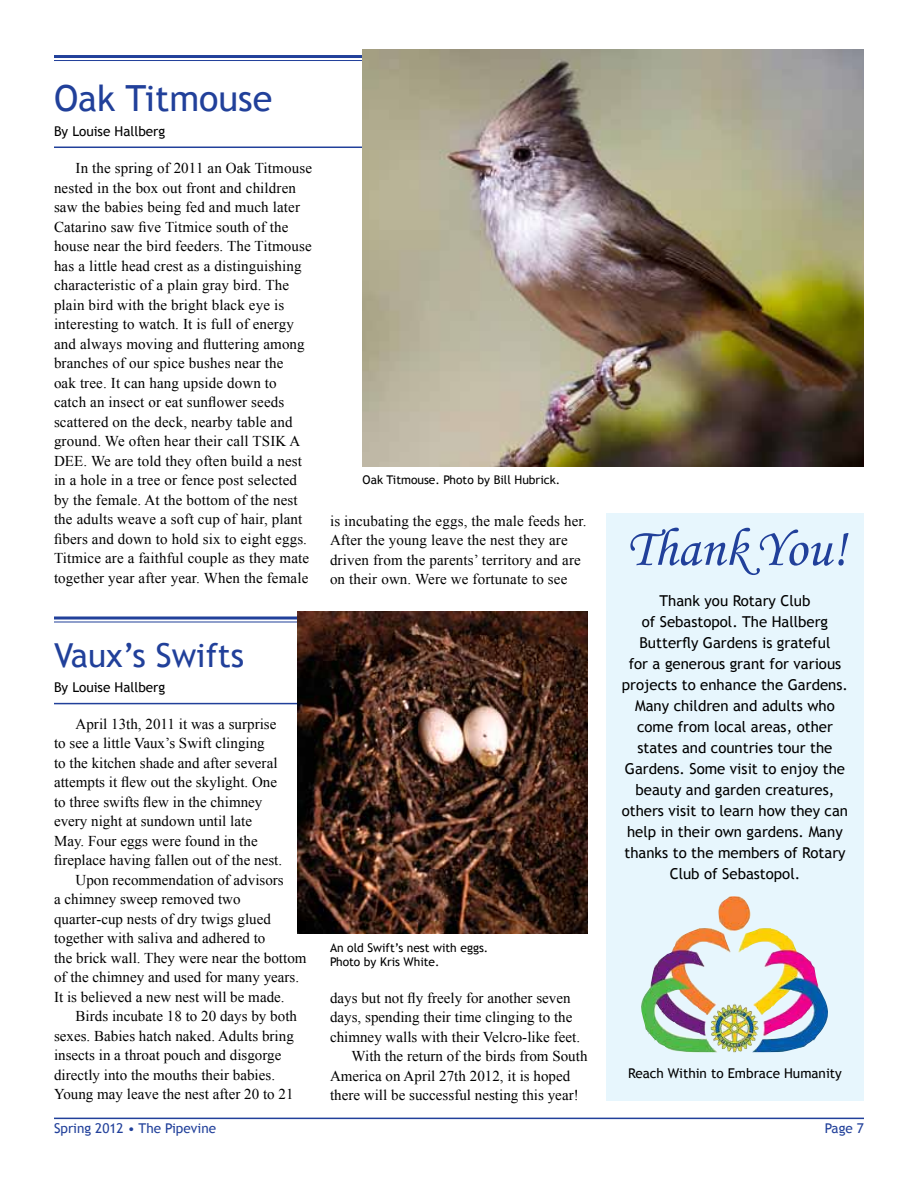
<style>
.page{position:relative;width:918px;height:1188px;background:#fff}
.page>*{position:absolute;margin:0;border:0;box-sizing:border-box;transform-origin:0 0}
.t1{font:54px "Monotype Corsiva";color:#21409a}
.t2{font:36px "Trebuchet MS";color:#21409a}
.t3{font:33px "Trebuchet MS";color:#21409a}
.t4{font:15px/19.5px "Times New Roman";letter-spacing:.01em;color:#000}
.t5{font:15px/21px "Trebuchet MS";color:#000;text-align:center}
.t6{font:13.5px "Trebuchet MS";color:#000}
.t7{font:13.5px "Trebuchet MS";color:#21409a}
.t8{font:12px/14.2px "Trebuchet MS";color:#000}
</style>
<div class="page">
<hr style="left:54px;top:1118px;width:810px;height:1px;background:#21409a">
<div style="left:606px;top:513px;width:258px;height:587px;background:#e7f6fd"></div>
<hr style="left:54px;top:55px;width:534px;height:3px;background:#21409a">
<hr style="left:54px;top:60px;width:534px;height:1px;background:#21409a">
<svg style="left:54px;top:616px;width:243px;height:4px"></svg>
<hr style="left:54px;top:621px;width:534px;height:1px;background:#21409a">
<hr style="left:54px;top:147px;width:534px;height:1px;background:#21409a">
<img style="left:363px;top:49px;width:501px;height:417px">
<hr style="left:54px;top:703px;width:534px;height:1px;background:#21409a">
<img style="left:641px;top:896px;width:187px;height:157px">
<img style="left:297px;top:611px;width:291px;height:322px">
<h2 class="t2" style="left:54px;top:77px;width:220px">Oak Titmouse</h2>
<p class="t6" style="left:54px;top:123px;width:113px">By Louise Hallberg</p>
<p class="t4" style="left:54px;top:158px;width:260px;text-indent:22px">In the spring of 2011 an Oak Titmouse nested in the box out front and children saw the babies being fed and much later Catarino saw five Titmice south of the house near the bird feeders. The Titmouse has a little head crest as a distinguishing characteristic of a plain gray bird. The plain bird with the bright black eye is interesting to watch. It is full of energy and always moving and fluttering among branches of our spice bushes near the<br>oak tree. It can hang upside down to catch an insect or eat sunflower seeds scattered on the deck, nearby table and ground. We often hear their call TSIK A DEE. We are told they often build a nest in a hole in a tree or fence post selected by the female. At the bottom of the nest the adults weave a soft cup of hair, plant fibers and down to hold six to eight eggs.<br>Titmice are a faithful couple as they mate together year after year. When the female</p>
<p class="t8" style="left:363px;top:473px;width:199px">Oak Titmouse. Photo by Bill Hubrick.</p>
<p class="t4" style="left:330px;top:511px;width:258px">is incubating the eggs, the male feeds her.<br>After the young leave the nest they are driven from the parents’ territory and are on their own. Were we fortunate to see</p>
<h3 class="t3" style="left:54px;top:636px;width:192px">Vaux’s Swifts</h3>
<p class="t6" style="left:54px;top:679px;width:113px">By Louise Hallberg</p>
<p class="t4" style="left:76px;top:714px;width:202px">April 13th, 2011 it was a surprise</p>
<p class="t4" style="left:54px;top:733px;width:212px">to see a little Vaux’s Swift clinging</p>
<p class="t4" style="left:54px;top:753px;width:225px">to the kitchen shade and after several</p>
<p class="t4" style="left:54px;top:772px;width:225px">attempts it flew out the skylight. One</p>
<p class="t4" style="left:54px;top:792px;width:210px">to three swifts flew in the chimney</p>
<p class="t4" style="left:54px;top:811px;width:200px">every night at sundown until late</p>
<p class="t4" style="left:54px;top:831px;width:205px">May. Four eggs were found in the</p>
<p class="t4" style="left:54px;top:850px;width:230px">fireplace having fallen out of the nest.</p>
<p class="t4" style="left:76px;top:870px;width:210px">Upon recommendation of advisors</p>
<p class="t4" style="left:54px;top:889px;width:188px">a chimney sweep removed two</p>
<p class="t4" style="left:54px;top:909px;width:218px">quarter-cup nests of dry twigs glued</p>
<p class="t4" style="left:54px;top:928px;width:213px">together with saliva and adhered to</p>
<p class="t4" style="left:54px;top:948px;width:254px">the brick wall. They were near the bottom</p>
<p class="t4" style="left:54px;top:967px;width:247px">of the chimney and used for many years.</p>
<p class="t4" style="left:54px;top:987px;width:232px">It is believed a new nest will be made.</p>
<p class="t4" style="left:76px;top:1006px;width:223px">Birds incubate 18 to 20 days by both</p>
<p class="t4" style="left:54px;top:1026px;width:241px">sexes. Babies hatch naked. Adults bring</p>
<p class="t4" style="left:54px;top:1045px;width:229px">insects in a throat pouch and disgorge</p>
<p class="t4" style="left:54px;top:1065px;width:223px">directly into the mouths their babies.</p>
<p class="t4" style="left:54px;top:1084px;width:241px">Young may leave the nest after 20 to 21</p>
<p class="t8" style="left:330px;top:941px;width:160px">An old Swift’s nest with eggs.<br>Photo by Kris White.</p>
<p class="t4" style="left:330px;top:988px;width:242px">days but not fly freely for another seven</p>
<p class="t4" style="left:330px;top:1007px;width:244px">days, spending their time clinging to the</p>
<p class="t4" style="left:330px;top:1027px;width:252px">chimney walls with their Velcro-like feet.</p>
<p class="t4" style="left:352px;top:1046px;width:237px">With the return of the birds from South</p>
<p class="t4" style="left:330px;top:1066px;width:242px">America on April 27th 2012, it is hoped</p>
<p class="t4" style="left:330px;top:1085px;width:250px">there will be successful nesting this year!</p>
<h1 class="t1" style="left:626px;top:516px;width:222px">Thank You!</h1>
<p class="t5" style="left:622px;top:591px;width:228px">Thank you Rotary Club<br>of Sebastopol. The Hallberg<br>Butterfly Gardens is grateful<br>for a generous grant for various projects to enhance the Gardens.<br>Many children and adults who come from local areas, other states and countries tour the<br>Gardens. Some visit to enjoy the beauty and garden creatures, others visit to learn how they can help in their own gardens. Many thanks to the members of Rotary<br>Club of Sebastopol.</p>
<p class="t6" style="left:628px;top:1065px;width:215px">Reach Within to Embrace Humanity</p>
<p class="t7" style="left:54px;top:1120px;width:164px">Spring 2012 • The Pipevine</p>
<p class="t7" style="left:825px;top:1120px;width:41px">Page 7</p>
</div>
